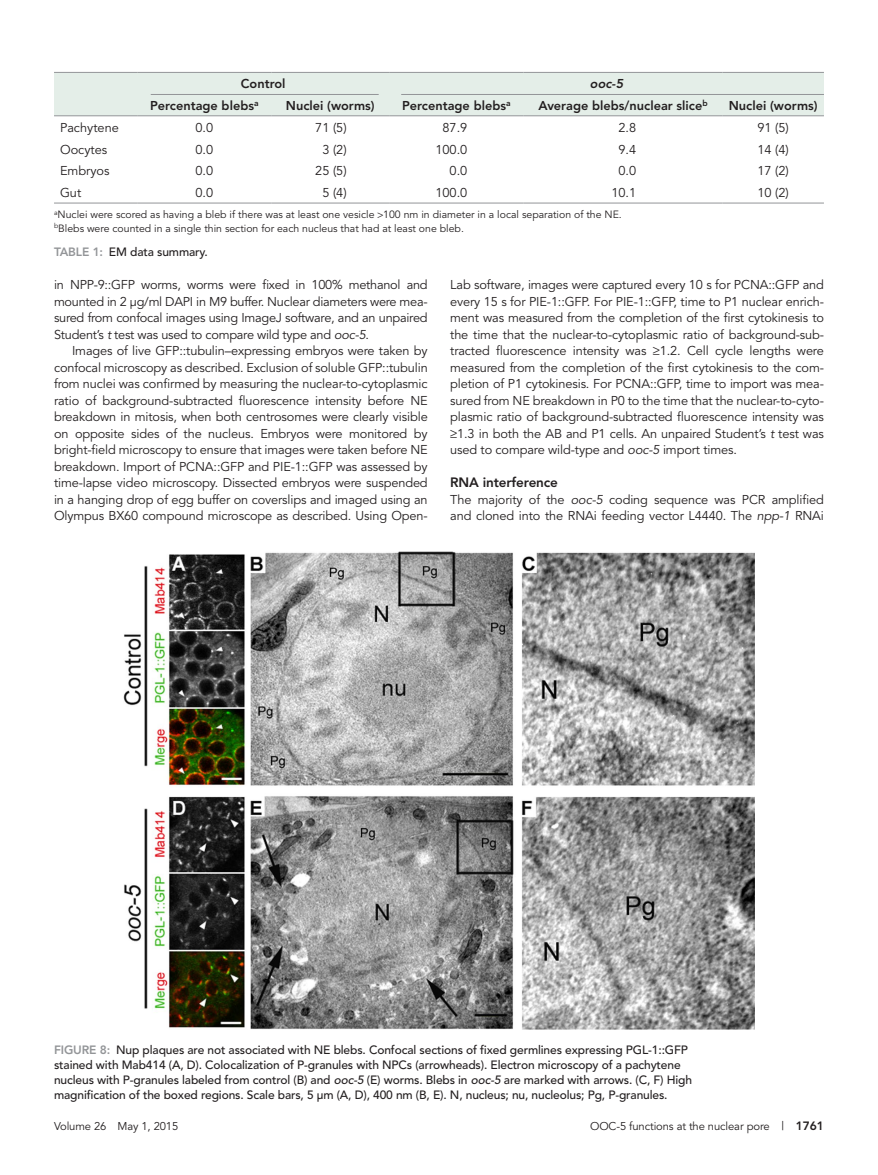
<style>
.page{position:relative;width:878px;height:1175px;background:#fff}
.page>*{position:absolute;margin:0;border:0;box-sizing:border-box;transform-origin:0 0}
.t1{font:800 13.5px "Avenir";letter-spacing:-.01em;color:#231f20}
.Para{font:12.75px/16.5px "Avenir";letter-spacing:-.01em;color:#231f20;text-align:justify}
.ParaFL{font:12.75px/16.5px "Avenir";letter-spacing:-.01em;color:#231f20}
.TableBody{font:12.75px "Avenir";color:#231f20}
.TableHead{font:800 12.75px "Avenir";color:#231f20}
.TableHead-2{font:italic 800 12.75px "Avenir";color:#231f20}
.FigCaption_35_5p{font:500 12px/15px "Avenir";letter-spacing:-.01em;color:#231f20}
.TableTitle{font:500 12px "Avenir";letter-spacing:-.01em;color:#231f20}
.t2{font:11.25px "Avenir";letter-spacing:-.01em;color:#231f20}
.TableFootnote{font:10.5px "Avenir";color:#231f20}
.s1{font-weight:800;color:#939598}
.s2{font-style:italic}
.s3{font-size:12px}
.s4{font-weight:800;font-size:12px}
</style>
<div class="page">
<img style="left:124px;top:551px;width:630px;height:478px">
<div style="left:54px;top:73px;width:770px;height:42px;background:#e4eee8"></div>
<hr style="left:54px;top:115px;width:83px;height:1px;background:#939598">
<hr style="left:137px;top:115px;width:134px;height:1px;background:#939598">
<hr style="left:271px;top:115px;width:118px;height:1px;background:#939598">
<hr style="left:389px;top:115px;width:134px;height:1px;background:#939598">
<hr style="left:523px;top:115px;width:199px;height:1px;background:#939598">
<hr style="left:722px;top:115px;width:102px;height:1px;background:#939598">
<hr style="left:54px;top:72px;width:83px;height:1px;background:#939598">
<hr style="left:137px;top:72px;width:134px;height:1px;background:#939598">
<hr style="left:271px;top:72px;width:118px;height:1px;background:#939598">
<hr style="left:389px;top:72px;width:134px;height:1px;background:#939598">
<hr style="left:523px;top:72px;width:199px;height:1px;background:#939598">
<hr style="left:722px;top:72px;width:102px;height:1px;background:#939598">
<hr style="left:54px;top:203px;width:83px;height:1px;background:#939598">
<hr style="left:137px;top:203px;width:134px;height:1px;background:#939598">
<hr style="left:271px;top:203px;width:118px;height:1px;background:#939598">
<hr style="left:389px;top:203px;width:134px;height:1px;background:#939598">
<hr style="left:523px;top:203px;width:199px;height:1px;background:#939598">
<hr style="left:722px;top:203px;width:102px;height:1px;background:#939598">
<hr style="left:151px;top:94px;width:227px;height:1px;background:#939598">
<hr style="left:401px;top:94px;width:422px;height:1px;background:#939598">
<p class="TableHead" style="left:241px;top:76px;width:46px">Control</p>
<p class="TableHead-2" style="left:590px;top:76px;width:35px">ooc-5</p>
<p class="TableHead" style="left:150px;top:98px;width:110px">Percentage blebs<sup>a</sup></p>
<p class="TableHead" style="left:286px;top:98px;width:90px">Nuclei (worms)</p>
<p class="TableHead" style="left:402px;top:98px;width:110px">Percentage blebs<sup>a</sup></p>
<p class="TableHead" style="left:538px;top:98px;width:171px">Average blebs/nuclear slice<sup>b</sup></p>
<p class="TableHead" style="left:728px;top:98px;width:90px">Nuclei (worms)</p>
<p class="TableBody" style="left:60px;top:120px;width:60px">Pachytene</p>
<p class="TableBody" style="left:195px;top:120px;width:19px">0.0</p>
<p class="TableBody" style="left:315px;top:120px;width:33px">71 (5)</p>
<p class="TableBody" style="left:442px;top:120px;width:26px">87.9</p>
<p class="TableBody" style="left:618px;top:120px;width:19px">2.8</p>
<p class="TableBody" style="left:757px;top:120px;width:33px">91 (5)</p>
<p class="TableBody" style="left:60px;top:142px;width:49px">Oocytes</p>
<p class="TableBody" style="left:195px;top:142px;width:19px">0.0</p>
<p class="TableBody" style="left:322px;top:142px;width:26px">3 (2)</p>
<p class="TableBody" style="left:435px;top:142px;width:33px">100.0</p>
<p class="TableBody" style="left:618px;top:142px;width:19px">9.4</p>
<p class="TableBody" style="left:757px;top:142px;width:33px">14 (4)</p>
<p class="TableBody" style="left:60px;top:164px;width:51px">Embryos</p>
<p class="TableBody" style="left:195px;top:164px;width:19px">0.0</p>
<p class="TableBody" style="left:315px;top:164px;width:33px">25 (5)</p>
<p class="TableBody" style="left:449px;top:164px;width:19px">0.0</p>
<p class="TableBody" style="left:618px;top:164px;width:19px">0.0</p>
<p class="TableBody" style="left:757px;top:164px;width:33px">17 (2)</p>
<p class="TableBody" style="left:60px;top:185px;width:23px">Gut</p>
<p class="TableBody" style="left:195px;top:185px;width:19px">0.0</p>
<p class="TableBody" style="left:322px;top:185px;width:26px">5 (4)</p>
<p class="TableBody" style="left:435px;top:185px;width:33px">100.0</p>
<p class="TableBody" style="left:611px;top:185px;width:26px">10.1</p>
<p class="TableBody" style="left:757px;top:185px;width:33px">10 (2)</p>
<p class="TableFootnote" style="left:54px;top:209px;width:569px"><sup>a</sup>Nuclei were scored as having a bleb if there was at least one vesicle 100 nm in diameter in a local separation of the NE.</p>
<p class="TableFootnote" style="left:54px;top:222px;width:411px"><sup>b</sup>Blebs were counted in a single thin section for each nucleus that had at least one bleb.</p>
<p class="TableTitle" style="left:54px;top:245px;width:155px"><span class="s1">TABLE 1:</span> EM data summary.</p>
<p class="ParaFL" style="left:54px;top:277px;width:375px;text-align:justify">in NPP-9::GFP worms, worms were fixed in 100% methanol and mounted in 2 μg/ml DAPI in M9 buffer. Nuclear diameters were mea&shy;sured from confocal images using ImageJ software, and an unpaired Student’s <span class="s2">t</span> test was used to compare wild type and <span class="s2">ooc-5</span>.</p>
<p class="Para" style="left:54px;top:343px;width:375px;text-indent:18px">Images of live GFP::tubulin–expressing embryos were taken by confocal microscopy as described. Exclusion of soluble GFP::tubulin from nuclei was confirmed by measuring the nuclear-to-cytoplasmic ratio of background-subtracted fluorescence intensity before NE breakdown in mitosis, when both centrosomes were clearly visible on opposite sides of the nucleus. Embryos were monitored by bright-field microscopy to ensure that images were taken before NE breakdown. Import of PCNA::GFP and PIE-1::GFP was assessed by time-lapse video microscopy. Dissected embryos were suspended in a hanging drop of egg buffer on coverslips and imaged using an Olympus BX60 compound microscope as described. Using Open-</p>
<p class="Para" style="left:450px;top:277px;width:375px">Lab software, images were captured every 10 s for PCNA::GFP and every 15 s for PIE-1::GFP. For PIE-1::GFP, time to P1 nuclear enrich&shy;ment was measured from the completion of the first cytokinesis to the time that the nuclear-to-cytoplasmic ratio of background-sub&shy;tracted fluorescence intensity was ≥1.2. Cell cycle lengths were measured from the completion of the first cytokinesis to the com&shy;pletion of P1 cytokinesis. For PCNA::GFP, time to import was mea&shy;sured from NE breakdown in P0 to the time that the nuclear-to-cyto&shy;plasmic ratio of background-subtracted fluorescence intensity was ≥1.3 in both the AB and P1 cells. An unpaired Student’s <span class="s2">t</span> test was used to compare wild-type and <span class="s2">ooc-5</span> import times.</p>
<h2 class="t1" style="left:450px;top:474px;width:109px">RNA interference</h2>
<p class="ParaFL" style="left:450px;top:491px;width:375px">The majority of the <span class="s2">ooc-5</span> coding sequence was PCR amplified and cloned into the RNAi feeding vector L4440. The <span class="s2">npp-1</span> RNAi</p>
<p class="FigCaption_35_5p" style="left:54px;top:1042px;width:639px"><span class="s1">FIGURE 8:</span> Nup plaques are not associated with NE blebs. Confocal sections of fixed germlines expressing PGL-1::GFP stained with Mab414 (A, D). Colocalization of P-granules with NPCs (arrowheads). Electron microscopy of a pachytene nucleus with P-granules labeled from control (B) and <span class="s2">ooc-5</span> (E) worms. Blebs in <span class="s2">ooc-5</span> are marked with arrows. (C, F) High magnification of the boxed regions. Scale bars, 5 μm (A, D), 400 nm (B, E). N, nucleus; nu, nucleolus; Pg, P-granules.</p>
<p class="t2" style="left:54px;top:1119px;width:126px">Volume 26 May 1, 2015</p>
<p class="t2" style="left:590px;top:1119px;width:235px">OOC-5 functions at the nuclear pore <span class="s3">|</span> <span class="s4">1761</span></p>
</div>
